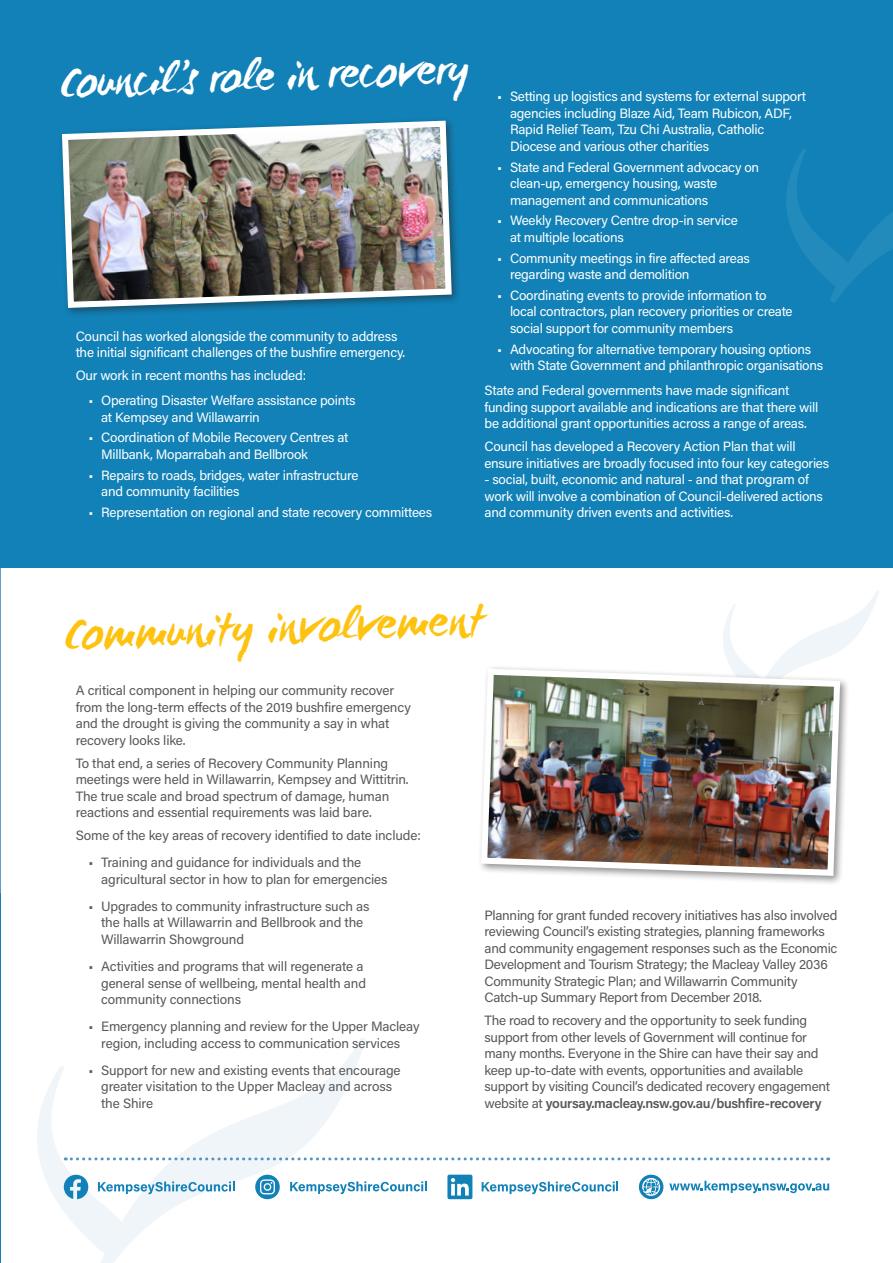
<style>
.page{position:relative;width:893px;height:1263px;background:#fff}
.page>*{position:absolute;margin:0;border:0;box-sizing:border-box;transform-origin:0 0}
.t1{font:48px "WC Mano Negra Bta";color:#fec210}
.t2{font:46.5px "WC Mano Negra Bta";color:#fff}
.t3{font:13.5px/16.5px "Acumin Pro";letter-spacing:-.015em;color:#57585a}
.t4{font:13.5px/16.5px "Acumin Pro";letter-spacing:-.02em;color:#fff}
.s1{font-weight:600}
</style>
<div class="page">
<svg style="left:723px;top:590px;width:156px;height:75px"></svg>
<svg style="left:37px;top:1038px;width:328px;height:225px"></svg>
<svg style="left:0;top:568px;width:1px;height:110px"></svg>
<div style="left:0;top:0;width:893px;height:568px;background:#1181b7"></div>
<svg style="left:786px;top:149px;width:107px;height:154px"></svg>
<div style="left:58px;top:117px;width:403px;height:201px;background:#231f20;opacity:.5"></div>
<img style="left:59px;top:118px;width:396px;height:193px">
<div style="left:477px;top:665px;width:373px;height:221px;background:#231f20;opacity:.5"></div>
<img style="left:478px;top:665px;width:365px;height:214px">
<svg style="left:65px;top:1157px;width:764px;height:3px"></svg>
<svg style="left:64px;top:1175px;width:24px;height:24px"></svg>
<svg style="left:98px;top:1181px;width:137px;height:13px"></svg>
<svg style="left:290px;top:1181px;width:137px;height:13px"></svg>
<svg style="left:255px;top:1175px;width:25px;height:24px"></svg>
<svg style="left:669px;top:1181px;width:160px;height:12px"></svg>
<div style="left:639px;top:1175px;width:24px;height:24px;background:#1181b7;border-radius:50%"></div>
<svg style="left:642px;top:1178px;width:19px;height:19px"></svg>
<svg style="left:482px;top:1181px;width:136px;height:13px"></svg>
<svg style="left:447px;top:1175px;width:25px;height:24px"></svg>
<p class="t2" style="left:59px;top:52px;width:411px;rotate:-2deg">Council’s role in recovery</p>
<p class="t4" style="left:76px;top:327px;width:331px">Council has worked alongside the community to address the initial significant challenges of the bushfire emergency.</p>
<p class="t4" style="left:76px;top:367px;width:232px">Our work in recent months has included:</p>
<p class="t4" style="left:101px;top:392px;width:256px;text-indent:-13px">• Operating Disaster Welfare assistance points at Kempsey and Willawarrin</p>
<p class="t4" style="left:101px;top:429px;width:249px;text-indent:-13px">• Coordination of Mobile Recovery Centres at<br>Millbank, Moparrabah and Bellbrook</p>
<p class="t4" style="left:101px;top:466px;width:259px;text-indent:-13px">• Repairs to roads, bridges, water infrastructure and community facilities</p>
<p class="t4" style="left:88px;top:503px;width:345px">• Representation on regional and state recovery committees</p>
<p class="t4" style="left:510px;top:88px;width:298px;text-indent:-13px">• Setting up logistics and systems for external support agencies including Blaze Aid, Team Rubicon, ADF, Rapid Relief Team, Tzu Chi Australia, Catholic Diocese and various other charities</p>
<p class="t4" style="left:510px;top:158px;width:251px;text-indent:-13px">• State and Federal Government advocacy on clean-up, emergency housing, waste management and communications</p>
<p class="t4" style="left:510px;top:212px;width:229px;text-indent:-13px">• Weekly Recovery Centre drop-in service at multiple locations</p>
<p class="t4" style="left:510px;top:249px;width:241px;text-indent:-13px">• Community meetings in fire affected areas regarding waste and demolition</p>
<p class="t4" style="left:510px;top:286px;width:284px;text-indent:-13px">• Coordinating events to provide information to local contractors, plan recovery priorities or create social support for community members</p>
<p class="t4" style="left:510px;top:340px;width:315px;text-indent:-13px">• Advocating for alternative temporary housing options with State Government and philanthropic organisations</p>
<p class="t4" style="left:484px;top:382px;width:335px">State and Federal governments have made significant funding support available and indications are that there will be additional grant opportunities across a range of areas.</p>
<p class="t4" style="left:484px;top:438px;width:346px">Council has developed a Recovery Action Plan that will ensure initiatives are broadly focused into four key categories</p>
<p class="t4" style="left:484px;top:471px;width:340px">- social, built, economic and natural - and that program of work will involve a combination of Council-delivered actions and community driven events and activities.</p>
<p class="t1" style="left:64px;top:602px;width:422px;rotate:-2deg">Community involvement</p>
<p class="t3" style="left:76px;top:682px;width:337px">A critical component in helping our community recover from the long-term effects of the 2019 bushfire emergency and the drought is giving the community a say in what recovery looks like.</p>
<p class="t3" style="left:76px;top:754px;width:334px">To that end, a series of Recovery Community Planning meetings were held in Willawarrin, Kempsey and Wittitrin.<br>The true scale and broad spectrum of damage, human reactions and essential requirements was laid bare.</p>
<p class="t3" style="left:76px;top:826px;width:347px">Some of the key areas of recovery identified to date include:</p>
<p class="t3" style="left:101px;top:854px;width:288px;text-indent:-13px">• Training and guidance for individuals and the agricultural sector in how to plan for emergencies</p>
<p class="t3" style="left:101px;top:897px;width:270px;text-indent:-13px">• Upgrades to community infrastructure such as the halls at Willawarrin and Bellbrook and the<br>Willawarrin Showground</p>
<p class="t3" style="left:101px;top:957px;width:266px;text-indent:-13px">• Activities and programs that will regenerate a general sense of wellbeing, mental health and community connections</p>
<p class="t3" style="left:88px;top:1017px;width:333px;text-align:center">• Emergency planning and review for the Upper Macleay region, including access to communication services</p>
<p class="t3" style="left:101px;top:1061px;width:301px;text-indent:-13px">• Support for new and existing events that encourage greater visitation to the Upper Macleay and across the Shire</p>
<p class="t3" style="left:484px;top:906px;width:354px">Planning for grant funded recovery initiatives has also involved reviewing Council’s existing strategies, planning frameworks and community engagement responses such as the Economic Development and Tourism Strategy; the Macleay Valley 2036<br>Community Strategic Plan; and Willawarrin Community Catch-up Summary Report from December 2018.</p>
<p class="t3" style="left:484px;top:1012px;width:347px">The road to recovery and the opportunity to seek funding support from other levels of Government will continue for many months. Everyone in the Shire can have their say and keep up-to-date with events, opportunities and available support by visiting Council’s dedicated recovery engagement website at <span class="s1">yoursay.macleay.nsw.gov.au/bushfire-recovery</span></p>
</div>
